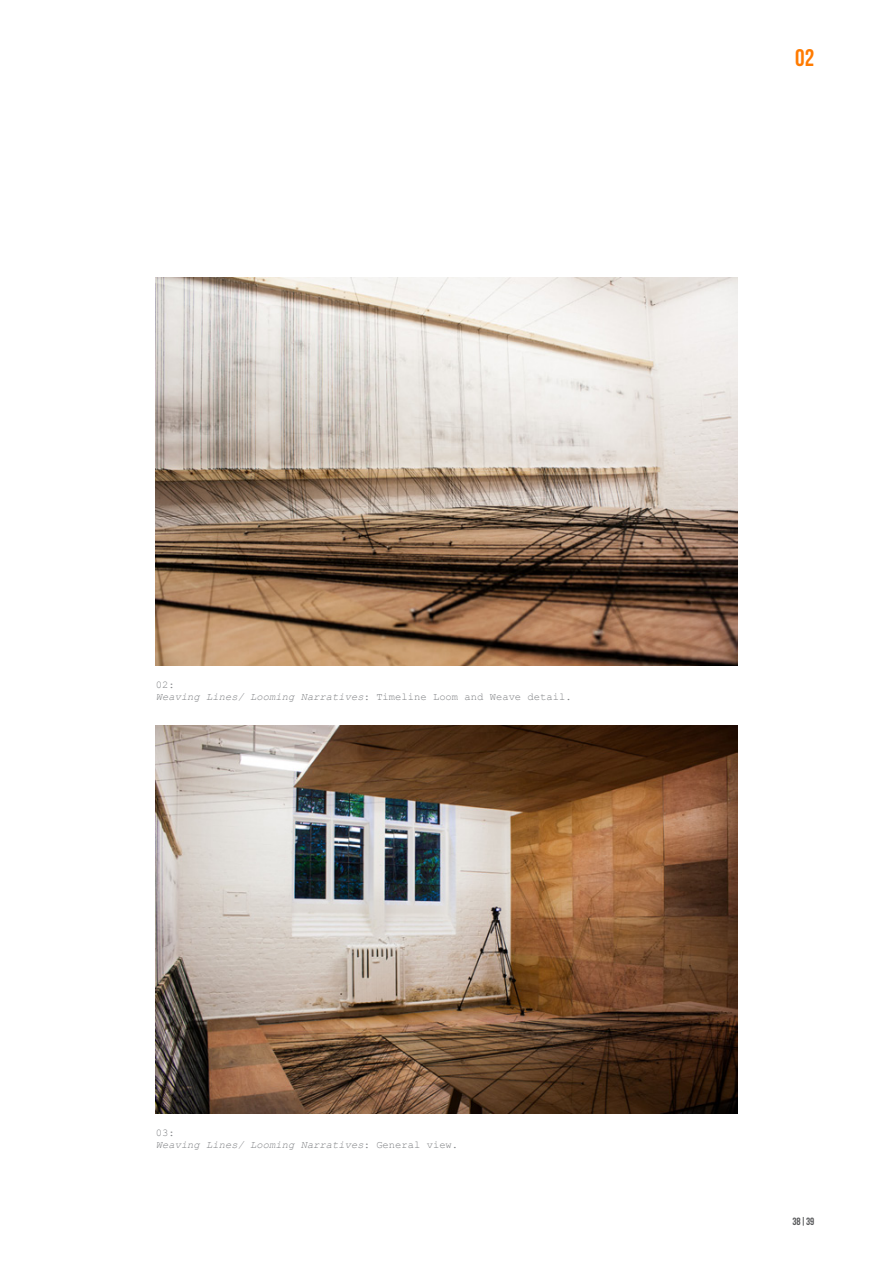
<style>
.page{position:relative;width:893px;height:1263px;background:#fff}
.page>*{position:absolute;margin:0;border:0;box-sizing:border-box;transform-origin:0 0}
.t1{font:24px "Bebas Neue";color:#ff7b00}
.t2{font:10.5px/12.6px "Courier New";color:#808285}
.t3{font:italic 10.5px/12.6px "Courier New";color:#808285}
.t4{font:10.5px "Bebas Neue";color:#57585a}
.s1{font-style:italic}
.s2{font-style:normal}
</style>
<div class="page">
<img style="left:156px;top:277px;width:581px;height:388px">
<img style="left:156px;top:725px;width:581px;height:388px">
<h1 class="t1" style="left:795px;top:45px;width:21px">02</h1>
<p class="t2" style="left:156px;top:678px;width:417px">02:<br><span class="s1">Weaving Lines/ Looming Narratives</span>: Timeline Loom and Weave detail.</p>
<p class="t3" style="left:156px;top:1125px;width:304px"><span class="s2">03:<br></span>Weaving Lines/ Looming Narratives<span class="s2">: General view.</span></p>
<p class="t4" style="left:792px;top:1215px;width:23px">38|39</p>
</div>
